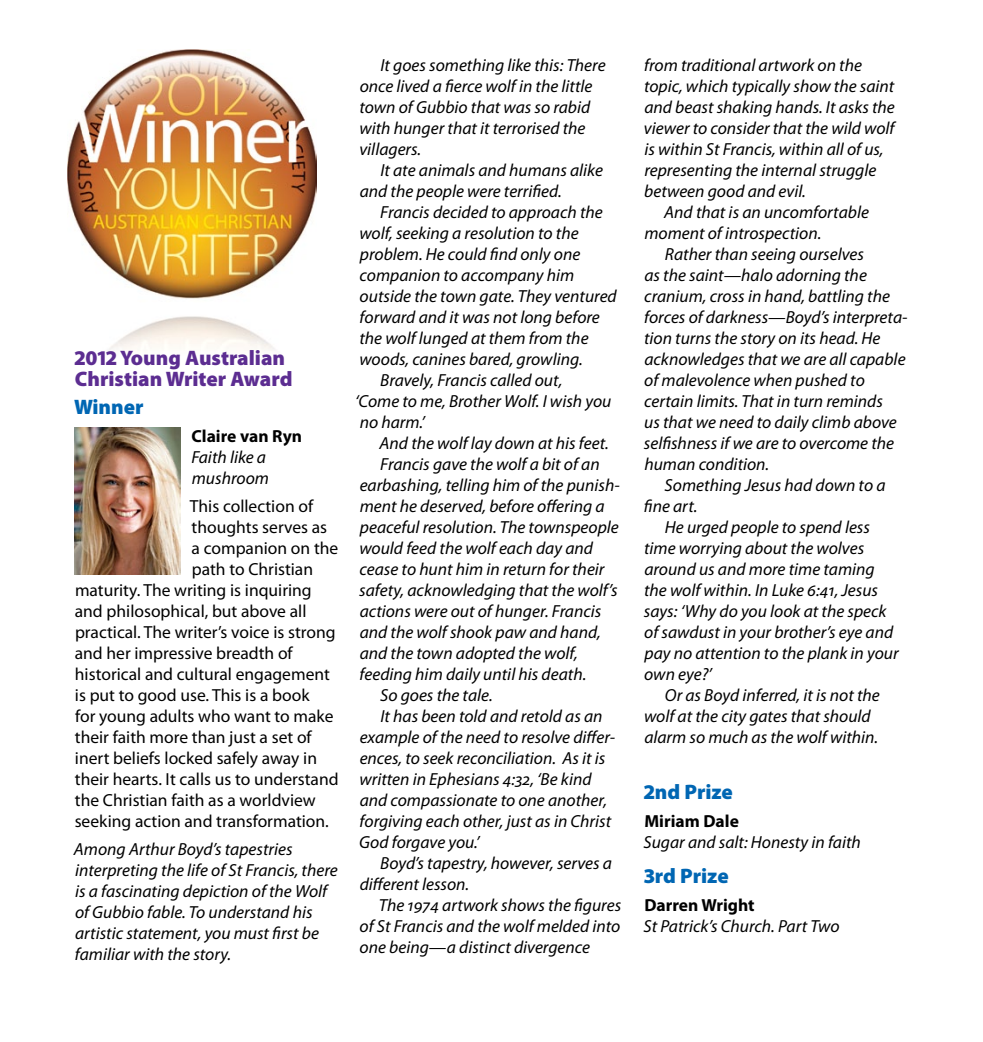
<style>
.page{position:relative;width:983px;height:1042px;background:#fff}
.page>*{position:absolute;margin:0;border:0;box-sizing:border-box;transform-origin:0 0}
.t1{font:900 21px/21px "Myriad Pro";color:#5c2d91}
.t2{font:900 21px "Myriad Pro";color:#0066b3}
.t3{font:italic 17.5px/21px "Myriad Pro";color:#000}
.t4{font:17.5px "Myriad Pro";color:#000}
.t5{font:700 17.5px "Myriad Pro";color:#000}
</style>
<div class="page">
<img style="left:74px;top:428px;width:107px;height:147px">
<img style="left:68px;top:50px;width:248px;height:301px">
<p class="t1" style="left:75px;top:347px;width:219px">2012 Young Australian<br>Christian Writer Award</p>
<p class="t2" style="left:74px;top:395px;width:71px">Winner</p>
<p class="t5" style="left:191px;top:424px;width:112px">Claire van Ryn</p>
<p class="t3" style="left:191px;top:446px;width:79px">Faith like a mushroom</p>
<p class="t4" style="left:190px;top:495px;width:125px">This collection of</p>
<p class="t4" style="left:191px;top:516px;width:137px">thoughts serves as</p>
<p class="t4" style="left:191px;top:537px;width:148px">a companion on the</p>
<p class="t4" style="left:192px;top:558px;width:123px">path to Christian</p>
<p class="t4" style="left:75px;top:579px;width:238px">maturity. The writing is inquiring</p>
<p class="t4" style="left:75px;top:600px;width:233px">and philosophical, but above all</p>
<p class="t4" style="left:75px;top:621px;width:262px">practical. The writer’s voice is strong</p>
<p class="t4" style="left:75px;top:642px;width:219px">and her impressive breadth of</p>
<p class="t4" style="left:75px;top:663px;width:256px">historical and cultural engagement</p>
<p class="t4" style="left:75px;top:684px;width:236px">is put to good use. This is a book</p>
<p class="t4" style="left:75px;top:705px;width:260px">for young adults who want to make</p>
<p class="t4" style="left:75px;top:726px;width:238px">their faith more than just a set of</p>
<p class="t4" style="left:75px;top:747px;width:243px">inert beliefs locked safely away in</p>
<p class="t4" style="left:75px;top:768px;width:265px">their hearts. It calls us to understand</p>
<p class="t4" style="left:75px;top:789px;width:242px">the Christian faith as a worldview</p>
<p class="t4" style="left:75px;top:810px;width:255px">seeking action and transformation.</p>
<p class="t3" style="left:74px;top:838px;width:265px">Among Arthur Boyd’s tapestries interpreting the life of St Francis, there is a fascinating depiction of the Wolf of Gubbio fable. To understand his artistic statement, you must first be familiar with the story.</p>
<p class="t3" style="left:359px;top:54px;width:248px;text-indent:21px">It goes something like this: There once lived a fierce wolf in the little town of Gubbio that was so rabid with hunger that it terrorised the villagers.</p>
<p class="t3" style="left:359px;top:159px;width:245px;text-indent:21px">It ate animals and humans alike and the people were terrified.</p>
<p class="t3" style="left:380px;top:201px;width:224px">Francis decided to approach the</p>
<p class="t3" style="left:359px;top:222px;width:221px">wolf, seeking a resolution to the</p>
<p class="t3" style="left:360px;top:243px;width:222px">problem. He could find only one</p>
<p class="t3" style="left:359px;top:264px;width:216px">companion to accompany him</p>
<p class="t3" style="left:359px;top:285px;width:258px">outside the town gate. They ventured</p>
<p class="t3" style="left:359px;top:306px;width:242px">forward and it was not long before</p>
<p class="t3" style="left:359px;top:327px;width:230px">the wolf lunged at them from the</p>
<p class="t3" style="left:359px;top:348px;width:225px">woods, canines bared, growling.</p>
<p class="t3" style="left:380px;top:369px;width:183px">Bravely, Francis called out,</p>
<p class="t3" style="left:355px;top:390px;width:257px">‘Come to me, Brother Wolf. I wish you</p>
<p class="t3" style="left:359px;top:411px;width:67px">no harm.’</p>
<p class="t3" style="left:379px;top:432px;width:231px">And the wolf lay down at his feet.</p>
<p class="t3" style="left:380px;top:453px;width:221px">Francis gave the wolf a bit of an</p>
<p class="t3" style="left:359px;top:474px;width:261px">earbashing, telling him of the punish-</p>
<p class="t3" style="left:359px;top:495px;width:246px">ment he deserved, before offering a</p>
<p class="t3" style="left:360px;top:516px;width:260px">peaceful resolution. The townspeople</p>
<p class="t3" style="left:359px;top:537px;width:235px">would feed the wolf each day and</p>
<p class="t3" style="left:359px;top:558px;width:246px">cease to hunt him in return for their</p>
<p class="t3" style="left:359px;top:579px;width:260px">safety, acknowledging that the wolf’s</p>
<p class="t3" style="left:359px;top:600px;width:243px">actions were out of hunger. Francis</p>
<p class="t3" style="left:359px;top:621px;width:242px">and the wolf shook paw and hand,</p>
<p class="t3" style="left:359px;top:642px;width:219px">and the town adopted the wolf,</p>
<p class="t3" style="left:359px;top:663px;width:228px">feeding him daily until his death.</p>
<p class="t3" style="left:380px;top:684px;width:114px">So goes the tale.</p>
<p class="t3" style="left:380px;top:705px;width:224px">It has been told and retold as an</p>
<p class="t3" style="left:359px;top:726px;width:257px">example of the need to resolve differ-</p>
<p class="t3" style="left:359px;top:747px;width:247px">ences, to seek reconciliation. As it is</p>
<p class="t3" style="left:359px;top:768px;width:234px">written in Ephesians 4:32, ‘Be kind</p>
<p class="t3" style="left:359px;top:789px;width:249px">and compassionate to one another,</p>
<p class="t3" style="left:359px;top:810px;width:253px">forgiving each other, just as in Christ</p>
<p class="t3" style="left:359px;top:831px;width:122px">God forgave you.’</p>
<p class="t3" style="left:380px;top:852px;width:233px">Boyd’s tapestry, however, serves a</p>
<p class="t3" style="left:359px;top:873px;width:111px">different lesson.</p>
<p class="t3" style="left:379px;top:894px;width:244px">The 1974 artwork shows the figures</p>
<p class="t3" style="left:359px;top:915px;width:262px">of St Francis and the wolf melded into</p>
<p class="t3" style="left:359px;top:936px;width:232px">one being—a distinct divergence</p>
<p class="t3" style="left:643px;top:54px;width:252px">from traditional artwork on the topic, which typically show the saint and beast shaking hands. It asks the viewer to consider that the wild wolf is within St Francis, within all of us, representing the internal struggle between good and evil.</p>
<p class="t3" style="left:644px;top:201px;width:226px;text-indent:20px">And that is an uncomfortable moment of introspection.</p>
<p class="t3" style="left:643px;top:243px;width:265px;text-indent:21px">Rather than seeing ourselves<br>as the saint—halo adorning the cranium, cross in hand, battling the forces of darkness—Boyd’s interpreta&shy;tion turns the story on its head. He acknowledges that we are all capable of malevolence when pushed to certain limits. That in turn reminds<br>us that we need to daily climb above selfishness if we are to overcome the human condition.</p>
<p class="t3" style="left:643px;top:474px;width:243px;text-indent:21px">Something Jesus had down to a fine art.</p>
<p class="t3" style="left:643px;top:516px;width:256px;text-indent:21px">He urged people to spend less time worrying about the wolves around us and more time taming the wolf within. In Luke 6:41, Jesus says: ‘Why do you look at the speck of sawdust in your brother’s eye and pay no attention to the plank in your own eye?’</p>
<p class="t3" style="left:644px;top:684px;width:237px;text-indent:21px">Or as Boyd inferred, it is not the wolf at the city gates that should alarm so much as the wolf within.</p>
<p class="t2" style="left:644px;top:780px;width:90px">2nd Prize</p>
<p class="t5" style="left:644px;top:809px;width:96px">Miriam Dale</p>
<p class="t3" style="left:643px;top:831px;width:219px">Sugar and salt: Honesty in faith</p>
<p class="t2" style="left:644px;top:864px;width:86px">3rd Prize</p>
<p class="t5" style="left:644px;top:893px;width:112px">Darren Wright</p>
<p class="t3" style="left:643px;top:915px;width:197px">St Patrick’s Church. Part Two</p>
</div>
